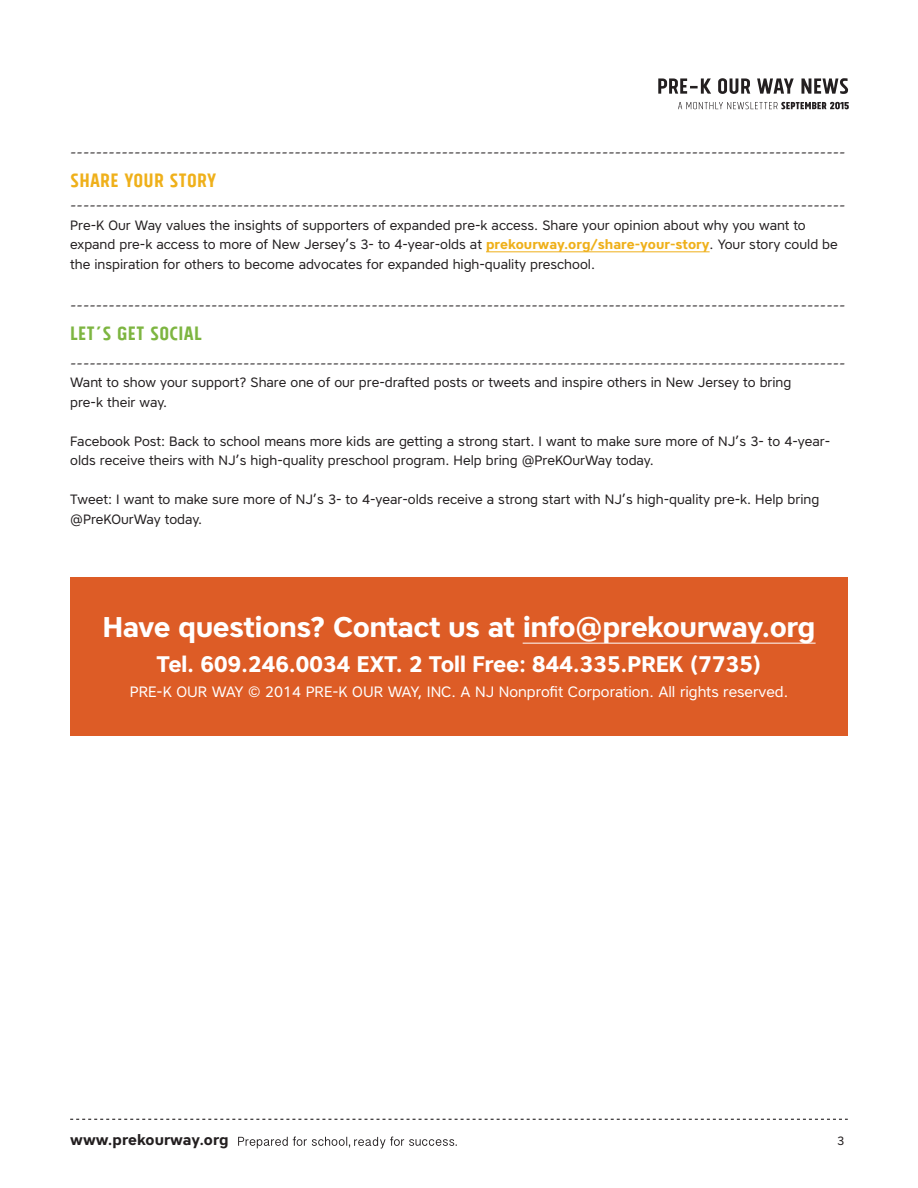
<style>
.page{position:relative;width:918px;height:1188px;background:#fff}
.page>*{position:absolute;margin:0;border:0;box-sizing:border-box;transform-origin:0 0}
.t1{font:700 28.5px "Core Sans A65";letter-spacing:-.02em;color:#fff}
.t2{font:24px "Tolyer Regularno.2";letter-spacing:.01em;color:#efb01a}
.t3{font:24px "Tolyer Regularno.2";letter-spacing:.01em;color:#7db541}
.t4{font:700 22.5px "Core Sans A65";letter-spacing:-.02em;color:#fff}
.t5{font:18px "Minion Pro";color:#231f20}
.t6{font:15px "Core Sans A45";color:#fff}
.t7{font:700 15px "Core Sans A65";color:#231f20}
.t8{font:13.5px/19.5px "Core Sans A45";color:#231f20}
.t9{font:12px "Core Sans A45";color:#231f20}
.s1{font-family:"Core Sans A65";font-weight:700;color:#efb01a}
</style>
<div class="page">
<svg style="left:70px;top:1119px;width:778px;height:1px"></svg>
<svg style="left:238px;top:1137px;width:219px;height:12px"></svg>
<hr style="left:486px;top:252px;width:224px;height:1px;background:#efb01a">
<div style="left:70px;top:577px;width:778px;height:159px;background:#dd5c26"></div>
<hr style="left:523px;top:643px;width:293px;height:1px;background:#fff">
<svg style="left:678px;top:102px;width:171px;height:7px"></svg>
<svg style="left:658px;top:78px;width:190px;height:16px"></svg>
<p class="t5" style="left:70px;top:139px;width:777px">-------------------------------------------------------------------------------------------------------------------------</p>
<p class="t2" style="left:70px;top:166px;width:148px">SHARE YOUR STORY</p>
<p class="t5" style="left:70px;top:192px;width:777px">-------------------------------------------------------------------------------------------------------------------------</p>
<p class="t8" style="left:70px;top:215px;width:769px">Pre-K Our Way values the insights of supporters of expanded pre-k access. Share your opinion about why you want to expand pre-k access to more of New Jersey’s 3- to 4-year-olds at <span class="s1">prekourway.org/share-your-story</span>. Your story could be the inspiration for others to become advocates for expanded high-quality preschool.</p>
<p class="t5" style="left:70px;top:292px;width:777px">-------------------------------------------------------------------------------------------------------------------------</p>
<p class="t3" style="left:70px;top:319px;width:133px">LET’S GET SOCIAL</p>
<p class="t5" style="left:70px;top:350px;width:777px">-------------------------------------------------------------------------------------------------------------------------</p>
<p class="t8" style="left:70px;top:373px;width:723px">Want to show your support? Share one of our pre-drafted posts or tweets and inspire others in New Jersey to bring pre-k their way.</p>
<p class="t8" style="left:70px;top:431px;width:762px">Facebook Post: Back to school means more kids are getting a strong start. I want to make sure more of NJ’s 3- to 4-year&shy;olds receive theirs with NJ’s high-quality preschool program. Help bring @PreKOurWay today.</p>
<p class="t8" style="left:70px;top:490px;width:751px">Tweet: I want to make sure more of NJ’s 3- to 4-year-olds receive a strong start with NJ’s high-quality pre-k. Help bring @PreKOurWay today.</p>
<p class="t1" style="left:102px;top:608px;width:715px">Have questions? Contact us at info@prekourway.org</p>
<p class="t4" style="left:156px;top:649px;width:607px">Tel. 609.246.0034 EXT. 2 Toll Free: 844.335.PREK (7735)</p>
<p class="t6" style="left:130px;top:682px;width:660px">PRE-K OUR WAY © 2014 PRE-K OUR WAY, INC. A NJ Nonprofit Corporation. All rights reserved.</p>
<p class="t7" style="left:70px;top:1130px;width:160px">www.prekourway.org</p>
<p class="t9" style="left:837px;top:1133px;width:9px">3</p>
</div>
